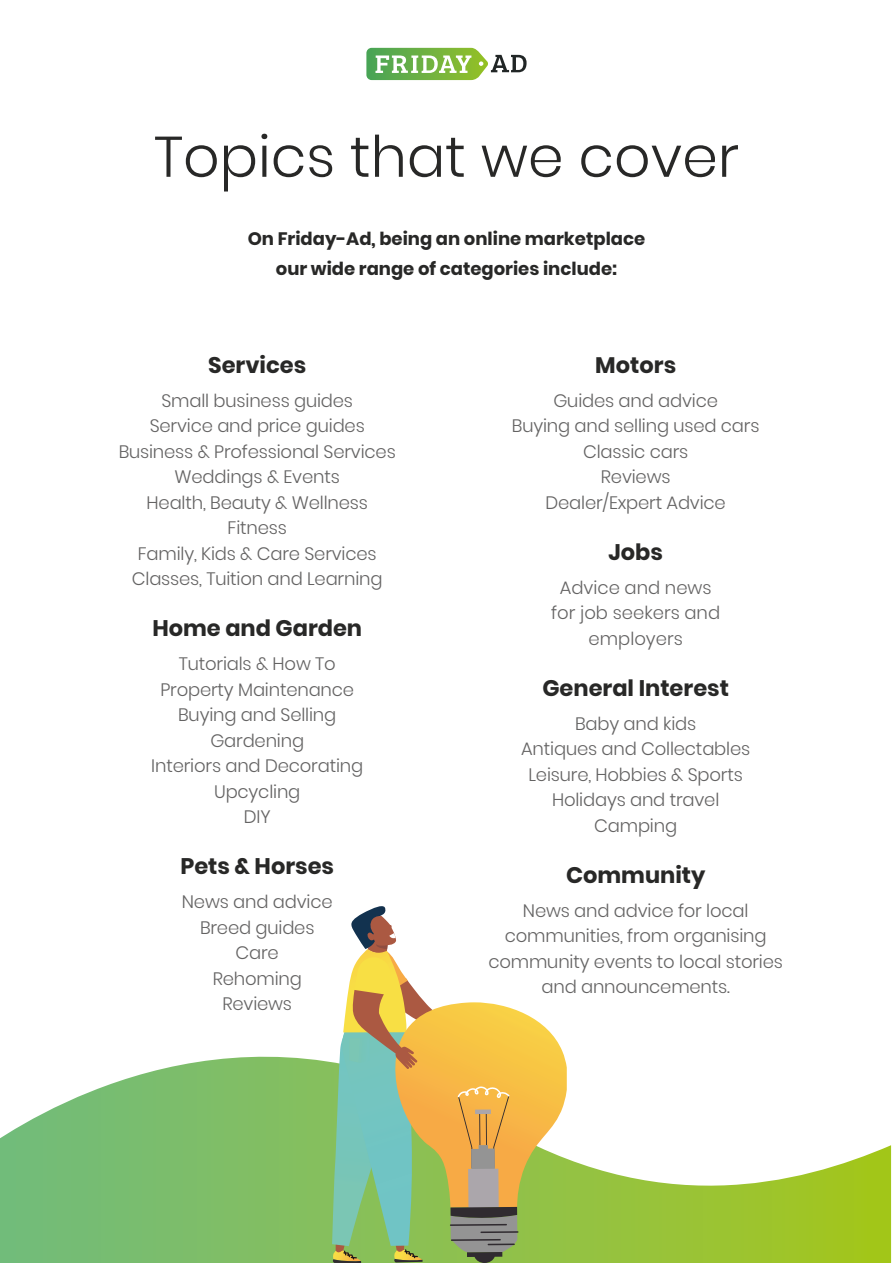
<style>
.page{position:relative;width:893px;height:1263px;background:#fff}
.page>*{position:absolute;margin:0;border:0;box-sizing:border-box;transform-origin:0 0}
.header_1___left{font:300 57px "Poppins";color:#282827}
.paragraph___centre{font:700 22.5px "Poppins";color:#282827}
.paragraph___centre-2{font:300 18px/25.5px "Poppins";letter-spacing:-.01em;color:#646363;text-align:center}
.paragraph___centre-3{font:700 18px/30px "Poppins";color:#282827;text-align:center}
</style>
<div class="page">
<svg style="left:366px;top:48px;width:161px;height:32px"></svg>
<svg style="left:0;top:1056px;width:891px;height:207px"></svg>
<svg style="left:332px;top:906px;width:235px;height:357px"></svg>
<p class="header_1___left" style="left:154px;top:124px;width:586px">Topics that we cover</p>
<p class="paragraph___centre-3" style="left:248px;top:224px;width:399px">On Friday-Ad, being an online marketplace our wide range of categories include:</p>
<p class="paragraph___centre" style="left:208px;top:352px;width:100px">Services</p>
<p class="paragraph___centre-2" style="left:161px;top:388px;width:193px">Small business guides</p>
<p class="paragraph___centre-2" style="left:150px;top:413px;width:217px">Service and price guides</p>
<p class="paragraph___centre-2" style="left:119px;top:439px;width:279px">Business &amp; Professional Services</p>
<p class="paragraph___centre-2" style="left:175px;top:464px;width:167px">Weddings &amp; Events</p>
<p class="paragraph___centre-2" style="left:147px;top:490px;width:223px">Health, Beauty &amp; Wellness</p>
<p class="paragraph___centre-2" style="left:228px;top:515px;width:61px">Fitness</p>
<p class="paragraph___centre-2" style="left:138px;top:541px;width:240px">Family, Kids &amp; Care Services</p>
<p class="paragraph___centre-2" style="left:132px;top:566px;width:252px">Classes, Tuition and Learning</p>
<p class="paragraph___centre" style="left:152px;top:615px;width:211px">Home and Garden</p>
<p class="paragraph___centre-2" style="left:179px;top:651px;width:158px">Tutorials &amp; How To</p>
<p class="paragraph___centre-2" style="left:160px;top:677px;width:195px">Property Maintenance</p>
<p class="paragraph___centre-2" style="left:178px;top:702px;width:160px">Buying and Selling</p>
<p class="paragraph___centre-2" style="left:210px;top:728px;width:95px">Gardening</p>
<p class="paragraph___centre-2" style="left:151px;top:753px;width:213px">Interiors and Decorating</p>
<p class="paragraph___centre-2" style="left:214px;top:779px;width:88px">Upcycling</p>
<p class="paragraph___centre-2" style="left:244px;top:804px;width:28px">DIY</p>
<p class="paragraph___centre" style="left:180px;top:853px;width:155px">Pets &amp; Horses</p>
<p class="paragraph___centre-2" style="left:182px;top:889px;width:152px">News and advice</p>
<p class="paragraph___centre-2" style="left:200px;top:915px;width:116px">Breed guides</p>
<p class="paragraph___centre-2" style="left:236px;top:940px;width:45px">Care</p>
<p class="paragraph___centre-2" style="left:213px;top:966px;width:91px">Rehoming</p>
<p class="paragraph___centre-2" style="left:222px;top:991px;width:71px">Reviews</p>
<p class="paragraph___centre" style="left:595px;top:352px;width:82px">Motors</p>
<p class="paragraph___centre-2" style="left:553px;top:388px;width:166px">Guides and advice</p>
<p class="paragraph___centre-2" style="left:512px;top:413px;width:249px">Buying and selling used cars</p>
<p class="paragraph___centre-2" style="left:583px;top:439px;width:107px">Classic cars</p>
<p class="paragraph___centre-2" style="left:601px;top:464px;width:71px">Reviews</p>
<p class="paragraph___centre-2" style="left:546px;top:490px;width:182px">Dealer/Expert Advice</p>
<p class="paragraph___centre" style="left:608px;top:539px;width:56px">Jobs</p>
<p class="paragraph___centre-2" style="left:551px;top:575px;width:170px">Advice and news for job seekers and employers</p>
<p class="paragraph___centre" style="left:542px;top:675px;width:188px">General Interest</p>
<p class="paragraph___centre-2" style="left:575px;top:711px;width:123px">Baby and kids</p>
<p class="paragraph___centre-2" style="left:521px;top:736px;width:230px">Antiques and Collectables</p>
<p class="paragraph___centre-2" style="left:528px;top:762px;width:216px">Leisure, Hobbies &amp; Sports</p>
<p class="paragraph___centre-2" style="left:552px;top:787px;width:169px">Holidays and travel</p>
<p class="paragraph___centre-2" style="left:594px;top:813px;width:84px">Camping</p>
<p class="paragraph___centre" style="left:566px;top:862px;width:141px">Community</p>
<p class="paragraph___centre-2" style="left:488px;top:898px;width:296px">News and advice for local communities, from organising community events to local stories and announcements.</p>
</div>
